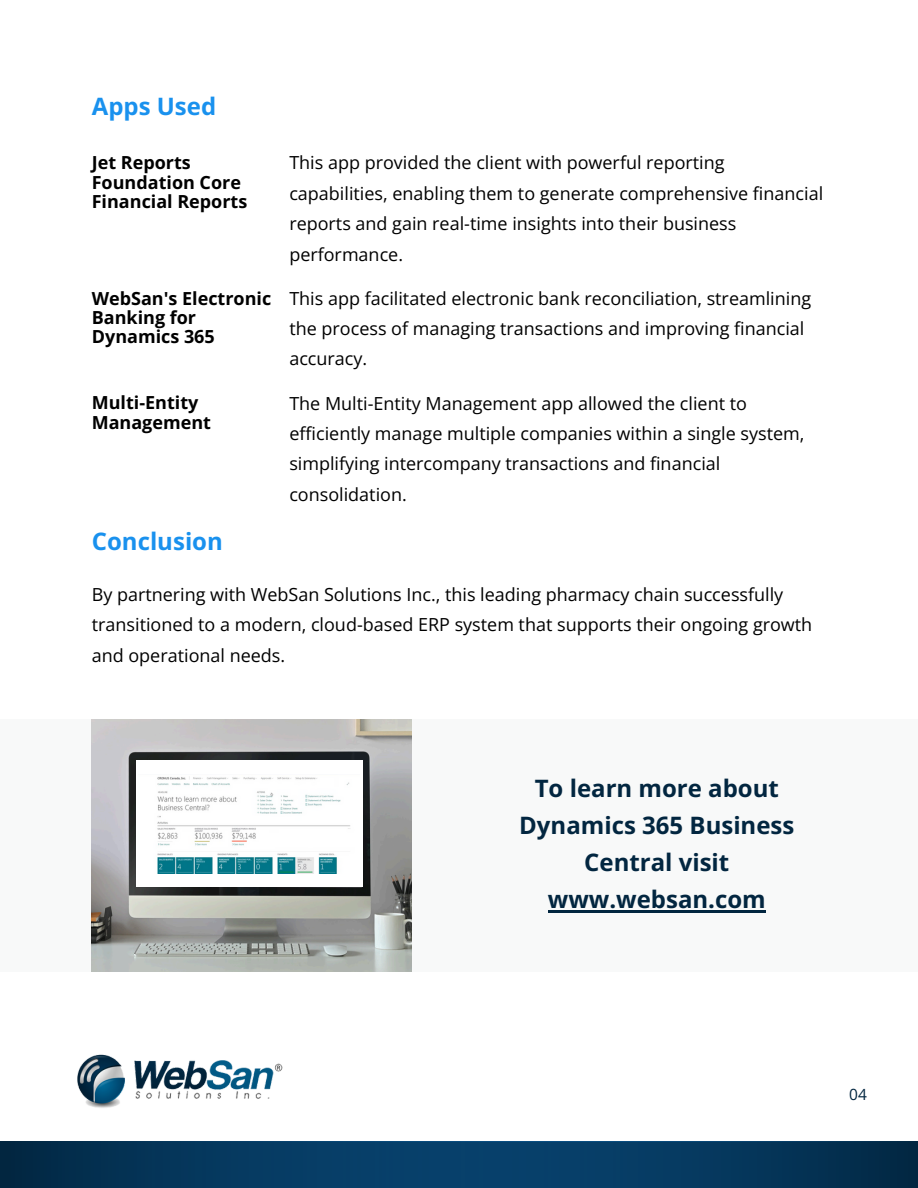
<style>
.page{position:relative;width:918px;height:1188px;background:#fff}
.page>*{position:absolute;margin:0;border:0;box-sizing:border-box;transform-origin:0 0}
.t1{font:700 24px/37.2px "Open Sans";color:#022640;text-align:center}
.t2{font:700 24px "Open Sans";color:#1991ee}
.t3{font:18px/30.3px "Open Sans";color:#000}
.t4{font:700 18px/19.2px "Open Sans";color:#000}
.t5{font:15.45px "Open Sans";color:#022640}
</style>
<div class="page">
<svg style="left:0;top:1141px;width:918px;height:47px"></svg>
<div style="left:0;top:720px;width:918px;height:252px;background:#f8f9f9"></div>
<img style="left:77px;top:1054px;width:206px;height:54px">
<img style="left:92px;top:720px;width:319px;height:252px">
<div style="left:136px;top:760px;width:226px;height:127px;background:#fff"></div>
<hr style="left:548px;top:911px;width:218px;height:2px;background:#022640">
<img style="left:157px;top:776px;width:193px;height:97px">
<h2 class="t2" style="left:92px;top:89px;width:126px">Apps Used</h2>
<h2 class="t4" style="left:92px;top:153px;width:157px">Jet Reports<br>Foundation Core<br>Financial Reports</h2>
<p class="t3" style="left:289px;top:147px;width:535px">This app provided the client with powerful reporting capabilities, enabling them to generate comprehensive financial reports and gain real-time insights into their business performance.</p>
<h1 class="t4" style="left:92px;top:288px;width:181px">WebSan's Electronic<br>Banking for<br>Dynamics 365</h1>
<p class="t3" style="left:289px;top:283px;width:523px">This app facilitated electronic bank reconciliation, streamlining the process of managing transactions and improving financial accuracy.</p>
<p class="t4" style="left:92px;top:393px;width:121px">Multi-Entity<br>Management</p>
<p class="t3" style="left:289px;top:387px;width:517px">The Multi-Entity Management app allowed the client to efficiently manage multiple companies within a single system, simplifying intercompany transactions and financial consolidation.</p>
<h1 class="t2" style="left:92px;top:525px;width:133px">Conclusion</h1>
<p class="t3" style="left:92px;top:579px;width:722px">By partnering with WebSan Solutions Inc., this leading pharmacy chain successfully transitioned to a modern, cloud-based ERP system that supports their ongoing growth and operational needs.</p>
<p class="t1" style="left:519px;top:769px;width:277px">To learn more about<br>Dynamics 365 Business<br>Central visit www.websan.com</p>
<p class="t5" style="left:849px;top:1083px;width:19px">04</p>
</div>
